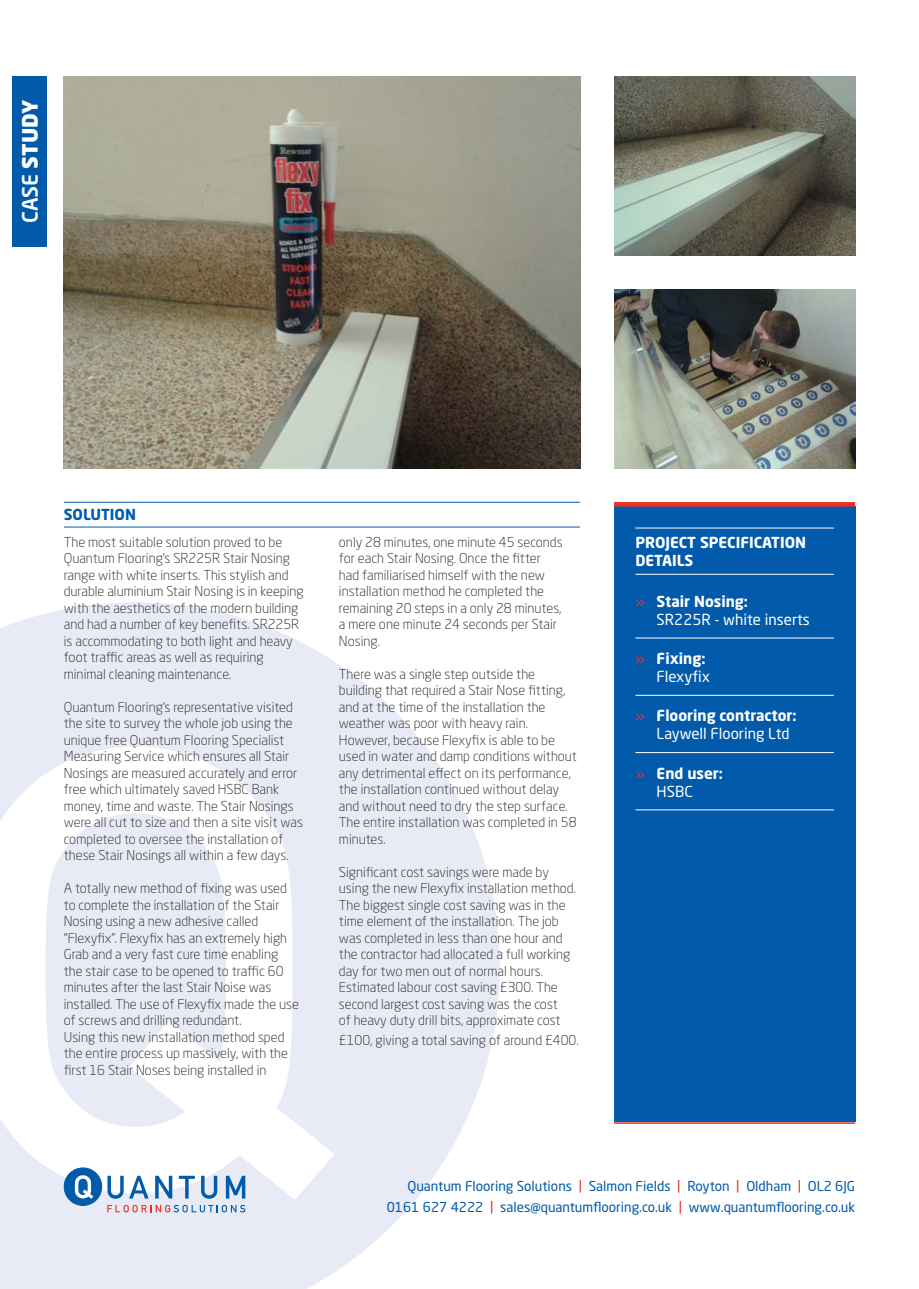
<style>
.page{position:relative;width:919px;height:1289px;background:#fff}
.page>*{position:absolute;margin:0;border:0;box-sizing:border-box;transform-origin:0 0}
.Body{font:900 21px "Neo Sans Std";color:#fff}
.Body-2{font:700 15px/18px "Neo Sans Std";color:#fff}
.Body-3{font:15px/18px "Neo Sans Std";color:#fff}
.t1{font:700 15px "Neo Sans Std";color:#015aaa}
.t2{font:300 13.5px/16.5px "Neo Sans Std";color:#231f20}
.t3{font:13.5px "Neo Sans Std";color:#015aaa}
.s1{font-weight:500}
.s2{color:#ee2e22}
.s3{font-weight:700}
.s4{font-weight:400;color:#ee2e22}
.s5{font-weight:400}
</style>
<div class="page">
<svg style="left:0;top:602px;width:500px;height:686px;fill:#e8ebf6"></svg>
<div style="left:614px;top:506px;width:241px;height:616px;background:#015aaa"></div>
<img style="left:64px;top:77px;width:516px;height:391px">
<img style="left:614px;top:77px;width:241px;height:178px">
<img style="left:614px;top:289px;width:241px;height:179px">
<hr style="left:64px;top:502px;width:516px;height:1px;background:#015aaa">
<hr style="left:64px;top:527px;width:516px;height:1px;background:#015aaa">
<hr style="left:635px;top:528px;width:198px;height:1px;background:#fff">
<hr style="left:635px;top:574px;width:198px;height:1px;background:#fff">
<svg style="left:614px;top:502px;width:241px;height:4px"></svg>
<hr style="left:635px;top:637px;width:198px;height:1px;background:#fff">
<hr style="left:635px;top:695px;width:198px;height:1px;background:#fff">
<hr style="left:635px;top:752px;width:198px;height:1px;background:#fff">
<hr style="left:635px;top:809px;width:198px;height:1px;background:#fff">
<hr style="left:614px;top:1122px;width:241px;height:1px;background:#ee2e22">
<div style="left:13px;top:77px;width:34px;height:170px;background:#015aaa"></div>
<svg style="left:107px;top:1204px;width:138px;height:8px"></svg>
<div style="left:64px;top:1167px;width:38px;height:38px;background:#015aaa;border-radius:50%"></div>
<div style="left:64px;top:1167px;width:38px;height:38px;border:1px solid #015aaa;border-radius:50%"></div>
<svg style="left:75px;top:1175px;width:18px;height:23px"></svg>
<svg style="left:107px;top:1175px;width:42px;height:23px"></svg>
<svg style="left:155px;top:1175px;width:17px;height:23px"></svg>
<svg style="left:179px;top:1175px;width:16px;height:23px"></svg>
<svg style="left:201px;top:1175px;width:16px;height:23px"></svg>
<svg style="left:226px;top:1175px;width:19px;height:23px"></svg>
<p class="Body" style="left:16px;top:223px;width:125px;rotate:-90deg"><span class="s1">CASE</span> STUDY</p>
<p class="t1" style="left:64px;top:505px;width:74px">SOLUTION</p>
<p class="t2" style="left:64px;top:533px;width:241px">The most suitable solution proved to be Quantum Flooring’s SR225R Stair Nosing range with white inserts. This stylish and durable aluminium Stair Nosing is in keeping with the aesthetics of the modern building and had a number of key benefits. SR225R is accommodating to both light and heavy foot traffic areas as well as requiring minimal cleaning maintenance.</p>
<p class="t2" style="left:64px;top:698px;width:241px">Quantum Flooring’s representative visited the site to survey the whole job using the unique free Quantum Flooring Specialist Measuring Service which ensures all Stair Nosings are measured accurately and error free which ultimately saved HSBC Bank money, time and waste. The Stair Nosings were all cut to size and then a site visit was completed to oversee the installation of these Stair Nosings all within a few days.</p>
<p class="t2" style="left:64px;top:879px;width:237px">A totally new method of fixing was used to complete the installation of the Stair Nosing using a new adhesive called “Flexyfix”. Flexyfix has an extremely high Grab and a very fast cure time enabling the stair case to be opened to traffic 60 minutes after the last Stair Noise was installed. The use of Flexyfix made the use of screws and drilling redundant.</p>
<p class="t2" style="left:64px;top:1028px;width:226px">Using this new installation method sped the entire process up massively, with the first 16 Stair Noses being installed in</p>
<p class="t2" style="left:339px;top:533px;width:225px">only 28 minutes, one minute 45 seconds for each Stair Nosing. Once the fitter had familiarised himself with the new installation method he completed the remaining 20 steps in a only 28 minutes, a mere one minute 24 seconds per Stair Nosing.</p>
<p class="t2" style="left:339px;top:665px;width:240px">There was a single step outside the building that required a Stair Nose fitting, and at the time of the installation the weather was poor with heavy rain.<br>However, because Flexyfix is able to be used in water and damp conditions without any detrimental effect on its performance, the installation continued without delay and without need to dry the step surface.<br>The entire installation was completed in 58 minutes.</p>
<p class="t2" style="left:339px;top:863px;width:238px">Significant cost savings were made by using the new Flexyfix installation method.<br>The biggest single cost saving was in the time element of the installation. The job was completed in less than one hour and the contractor had allocated a full working day for two men out of normal hours.<br>Estimated labour cost saving £300. The second largest cost saving was the cost<br>of heavy duty drill bits, approximate cost</p>
<p class="t2" style="left:339px;top:1031px;width:241px">£100, giving a total saving of around £400.</p>
<p class="Body-2" style="left:635px;top:533px;width:172px">PROJECT SPECIFICATION<br>DETAILS</p>
<p class="Body-3" style="left:656px;top:592px;width:155px;text-indent:-21px"><span class="s2">»</span> <span class="s3">Stair Nosing:<br></span>SR225R - white inserts</p>
<p class="Body-3" style="left:656px;top:649px;width:55px;text-indent:-21px"><span class="s2">»</span> <span class="s3">Fixing:<br></span>Flexyfix</p>
<p class="Body-2" style="left:656px;top:706px;width:141px;text-indent:-21px"><span class="s4">»</span> Flooring contractor:<br><span class="s5">Laywell Flooring Ltd</span></p>
<p class="Body-2" style="left:656px;top:763px;width:68px;text-indent:-21px"><span class="s4">»</span> End user:<br><span class="s5">HSBC</span></p>
<p class="t3" style="left:407px;top:1178px;width:449px">Quantum Flooring Solutions <span class="s2">|</span> Salmon Fields <span class="s2">|</span> Royton <span class="s2">|</span> Oldham <span class="s2">|</span> OL2 6JG</p>
<p class="t3" style="left:387px;top:1199px;width:470px">0161 627 4222 <span class="s2">|</span> sales@quantumflooring.co.uk <span class="s2">|</span> www.quantumflooring.co.uk</p>
</div>
